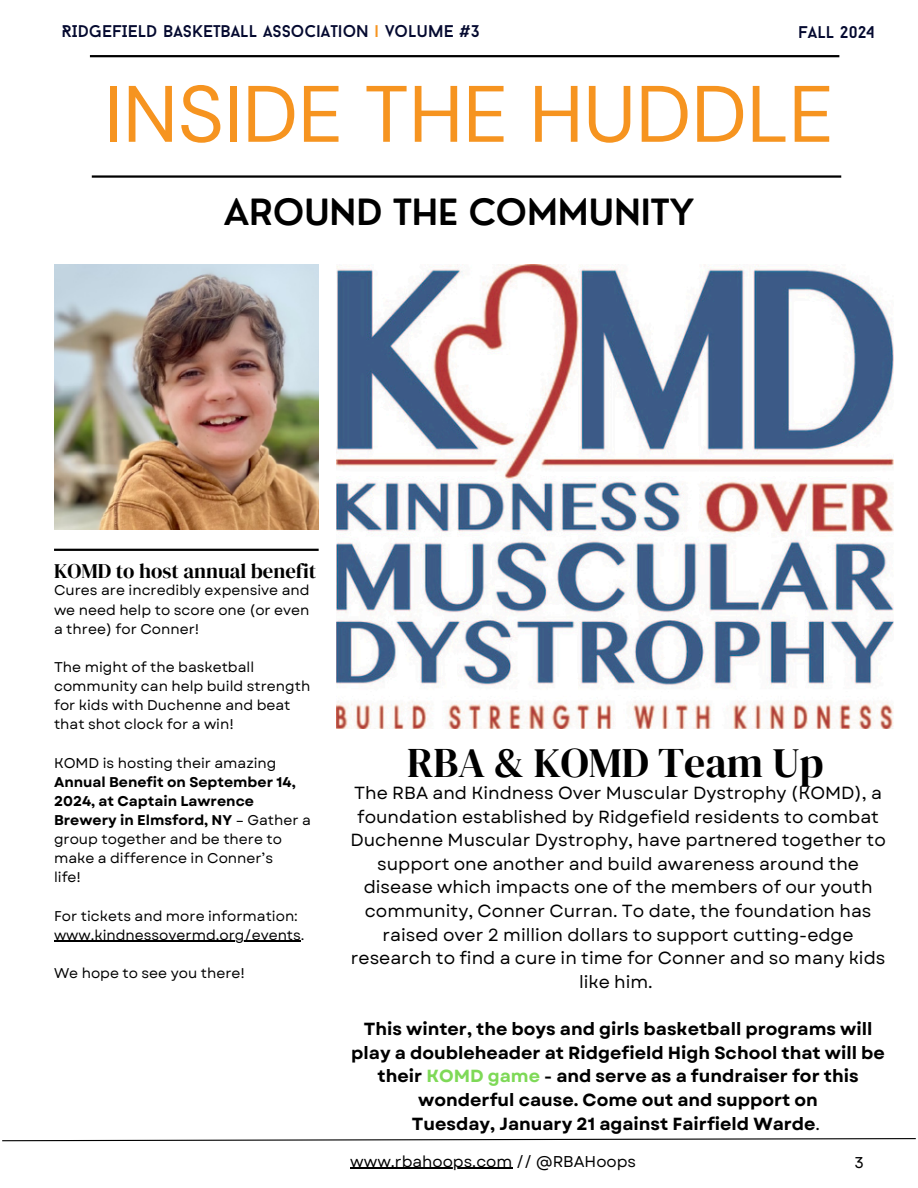
<style>
.page{position:relative;width:918px;height:1188px;background:#fff}
.page>*{position:absolute;margin:0;border:0;box-sizing:border-box;transform-origin:0 0}
.t1{font:79.8px "DM Sans";color:#f69420}
.t2{font:41.7px "DM Serif Display";color:#000}
.t3{font:600 35.25px "Nourd";color:#000}
.t4{font:20.7px "DM Serif Display";color:#000}
.t5{font:17.55px/23.7px "Garet";color:#000;text-align:center}
.t6{font:700 17.55px/23.7px "Garet";color:#000;text-align:center}
.t7{font:16.95px "Baron Neue";color:#050a30}
.t8{font:15.6px "Garet";color:#000}
.t9{font:14.1px/19.2px "Garet";color:#000}
.t10{font:700 14.1px/19.2px "Garet";color:#000}
.s1{color:#f69420}
.s2{font-weight:400}
.s3{font-weight:700}
.s4{color:#7ed957}
</style>
<div class="page">
<svg style="left:2px;top:1138px;width:914px;height:4px"></svg>
<hr style="left:54px;top:549px;width:265px;height:2px;background:#000">
<img style="left:54px;top:265px;width:265px;height:264px">
<img style="left:337px;top:265px;width:557px;height:463px">
<hr style="left:54px;top:941px;width:247px;height:1px;background:#000">
<hr style="left:350px;top:1168px;width:162px;height:1px;background:#000">
<hr style="left:90px;top:55px;width:749px;height:2px;background:#000">
<hr style="left:92px;top:175px;width:749px;height:3px;background:#000">
<h6 class="t7" style="left:61px;top:25px;width:419px">RIDGEFIELD BASKETBALL ASSOCIATION <span class="s1">|</span> VOLUME #3</h6>
<p class="t7" style="left:798px;top:25px;width:78px">FALL 2024</p>
<p class="t1" style="left:104px;top:63px;width:731px">INSIDE THE HUDDLE</p>
<h1 class="t3" style="left:224px;top:190px;width:472px">AROUND THE COMMUNITY</h1>
<p class="t4" style="left:54px;top:556px;width:264px">KOMD to host annual benefit</p>
<h4 class="t9" style="left:54px;top:581px;width:257px;text-align:justify">Cures are incredibly expensive and we need help to score one (or even a three) for Conner!</h4>
<p class="t9" style="left:54px;top:657px;width:258px">The might of the basketball community can help build strength for kids with Duchenne and beat that shot clock for a win!</p>
<p class="t10" style="left:54px;top:753px;width:243px"><span class="s2">KOMD is hosting their amazing<br></span>Annual Benefit on September 14,<br>2024, at Captain Lawrence</p>
<p class="t9" style="left:54px;top:810px;width:258px"><span class="s3">Brewery in Elmsford, NY</span> – Gather a group together and be there to make a difference in Conner’s</p>
<p class="t9" style="left:54px;top:868px;width:29px">life!</p>
<p class="t9" style="left:54px;top:906px;width:245px">For tickets and more information:</p>
<p class="t9" style="left:54px;top:925px;width:252px">www.kindnessovermd.org/events.</p>
<p class="t9" style="left:54px;top:963px;width:192px">We hope to see you there!</p>
<h3 class="t2" style="left:407px;top:734px;width:418px">RBA &amp; KOMD Team Up</h3>
<h2 class="t5" style="left:350px;top:781px;width:537px">The RBA and Kindness Over Muscular Dystrophy (KOMD), a foundation established by Ridgefield residents to combat Duchenne Muscular Dystrophy, have partnered together to support one another and build awareness around the disease which impacts one of the members of our youth community, Conner Curran. To date, the foundation has raised over 2 million dollars to support cutting-edge research to find a cure in time for Conner and so many kids like him.</h2>
<h6 class="t6" style="left:351px;top:1017px;width:535px">This winter, the boys and girls basketball programs will play a doubleheader at Ridgefield High School that will be their <span class="s4">KOMD game</span> - and serve as a fundraiser for this wonderful cause. Come out and support on<br>Tuesday, January 21 against Fairfield Warde<span class="s2">.</span></h6>
<p class="t8" style="left:350px;top:1150px;width:287px">www.rbahoops.com // @RBAHoops</p>
<p class="t8" style="left:854px;top:1151px;width:11px">3</p>
</div>
